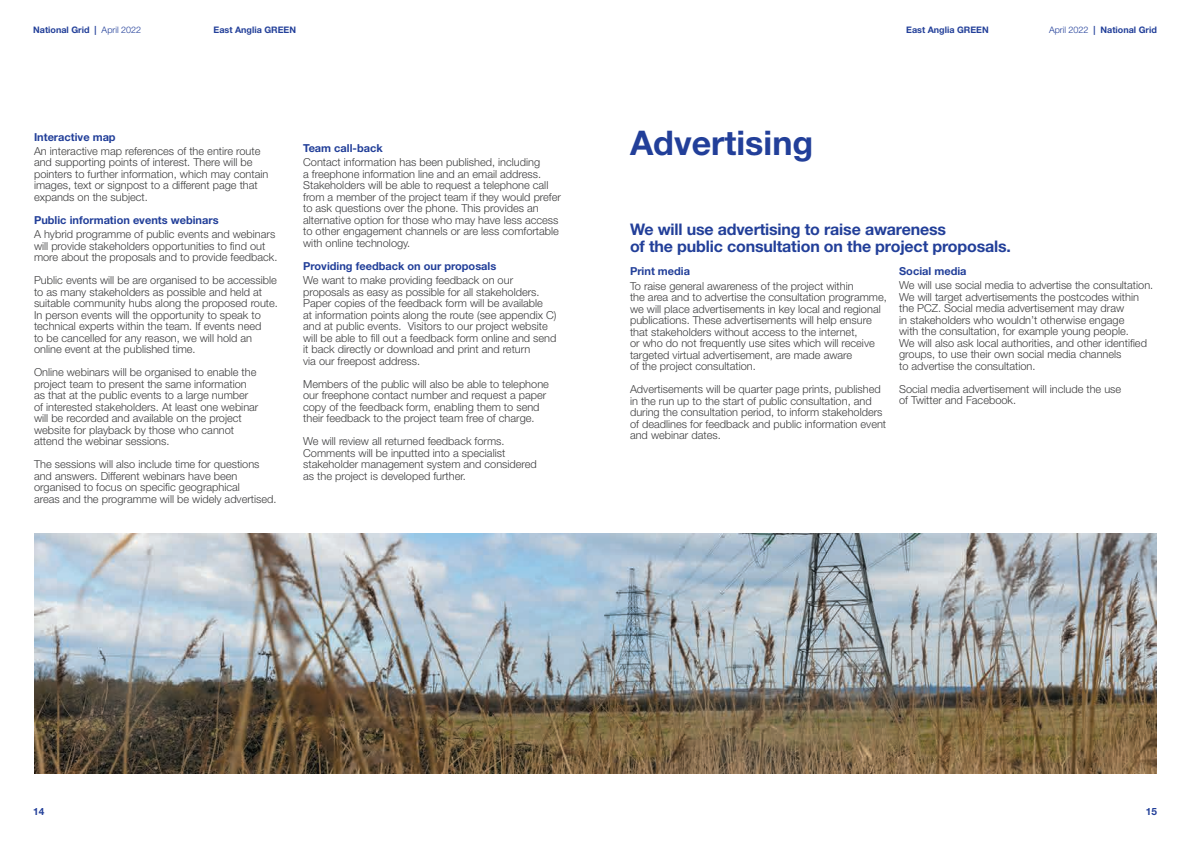
<style>
.page{position:relative;width:1191px;height:842px;background:#fff}
.page>*{position:absolute;margin:0;border:0;box-sizing:border-box;transform-origin:0 0}
.t1{font:700 34px "Helvetica Neue LT Std";color:#223f99}
.t2{font:700 16px/16.8px "Helvetica Neue LT Std";letter-spacing:-.01em;color:#223f99}
.t3{font:300 11px/11.5px "Helvetica Neue LT Std";color:#3e3e3f}
.t4{font:700 11px "Helvetica Neue LT Std";color:#223f99}
.t5{font:700 10px "Helvetica Neue LT Std";color:#223f99}
.t6{font:700 9px "Helvetica Neue LT Std";color:#223f99}
.s1{font-weight:300}
</style>
<div class="page">
<img style="left:34px;top:533px;width:1123px;height:241px">
<p class="t6" style="left:33px;top:25px;width:109px">National Grid | <span class="s1">April 2022</span></p>
<p class="t6" style="left:214px;top:25px;width:84px">East Anglia GREEN</p>
<p class="t6" style="left:906px;top:25px;width:84px">East Anglia GREEN</p>
<p class="t6" style="left:1049px;top:25px;width:109px"><span class="s1">April 2022</span> | National Grid</p>
<p class="t4" style="left:34px;top:130px;width:83px">Interactive map</p>
<p class="t3" style="left:34px;top:145px;width:236px">An interactive map references of the entire route and supporting points of interest. There will be pointers to further information, which may contain images, text or signpost to a different page that expands on the subject.</p>
<p class="t4" style="left:34px;top:213px;width:186px">Public information events webinars</p>
<p class="t3" style="left:34px;top:228px;width:245px">A hybrid programme of public events and webinars will provide stakeholders opportunities to find out more about the proposals and to provide feedback.</p>
<p class="t3" style="left:34px;top:274px;width:245px">Public events will be are organised to be accessible to as many stakeholders as possible and held at suitable community hubs along the proposed route.<br>In person events will the opportunity to speak to technical experts within the team. If events need<br>to be cancelled for any reason, we will hold an online event at the published time.</p>
<p class="t3" style="left:34px;top:366px;width:226px">Online webinars will be organised to enable the project team to present the same information as that at the public events to a large number of interested stakeholders. At least one webinar will be recorded and available on the project website for playback by those who cannot attend the webinar sessions.</p>
<p class="t3" style="left:34px;top:458px;width:244px">The sessions will also include time for questions and answers. Different webinars have been organised to focus on specific geographical<br>areas and the programme will be widely advertised.</p>
<p class="t4" style="left:303px;top:141px;width:81px">Team call-back</p>
<p class="t3" style="left:303px;top:156px;width:259px">Contact information has been published, including<br>a freephone information line and an email address.<br>Stakeholders will be able to request a telephone call from a member of the project team if they would prefer to ask questions over the phone. This provides an alternative option for those who may have less access to other engagement channels or are less comfortable with online technology.</p>
<p class="t4" style="left:303px;top:259px;width:195px">Providing feedback on our proposals</p>
<p class="t3" style="left:303px;top:274px;width:255px">We want to make providing feedback on our proposals as easy as possible for all stakeholders.<br>Paper copies of the feedback form will be available<br>at information points along the route (see appendix C) and at public events. Visitors to our project website will be able to fill out a feedback form online and send it back directly or download and print and return<br>via our freepost address.</p>
<p class="t3" style="left:303px;top:378px;width:247px">Members of the public will also be able to telephone our freephone contact number and request a paper copy of the feedback form, enabling them to send their feedback to the project team free of charge.</p>
<p class="t3" style="left:303px;top:435px;width:235px">We will review all returned feedback forms.<br>Comments will be inputted into a specialist stakeholder management system and considered as the project is developed further.</p>
<h1 class="t1" style="left:630px;top:122px;width:185px">Advertising</h1>
<h2 class="t2" style="left:630px;top:221px;width:382px">We will use advertising to raise awareness<br>of the public consultation on the project proposals.</h2>
<p class="t4" style="left:630px;top:264px;width:62px">Print media</p>
<p class="t3" style="left:630px;top:280px;width:258px">To raise general awareness of the project within<br>the area and to advertise the consultation programme, we will place advertisements in key local and regional publications. These advertisements will help ensure that stakeholders without access to the internet,<br>or who do not frequently use sites which will receive targeted virtual advertisement, are made aware<br>of the project consultation.</p>
<p class="t3" style="left:630px;top:383px;width:258px">Advertisements will be quarter page prints, published in the run up to the start of public consultation, and during the consultation period, to inform stakeholders of deadlines for feedback and public information event and webinar dates.</p>
<p class="t4" style="left:899px;top:264px;width:69px">Social media</p>
<p class="t3" style="left:899px;top:280px;width:256px">We will use social media to advertise the consultation.<br>We will target advertisements the postcodes within the PCZ. Social media advertisement may draw<br>in stakeholders who wouldn’t otherwise engage<br>with the consultation, for example young people.<br>We will also ask local authorities, and other identified groups, to use their own social media channels<br>to advertise the consultation.</p>
<p class="t3" style="left:899px;top:383px;width:224px">Social media advertisement will include the use of Twitter and Facebook.</p>
<p class="t5" style="left:33px;top:805px;width:13px">14</p>
<p class="t5" style="left:1145px;top:805px;width:13px">15</p>
</div>
